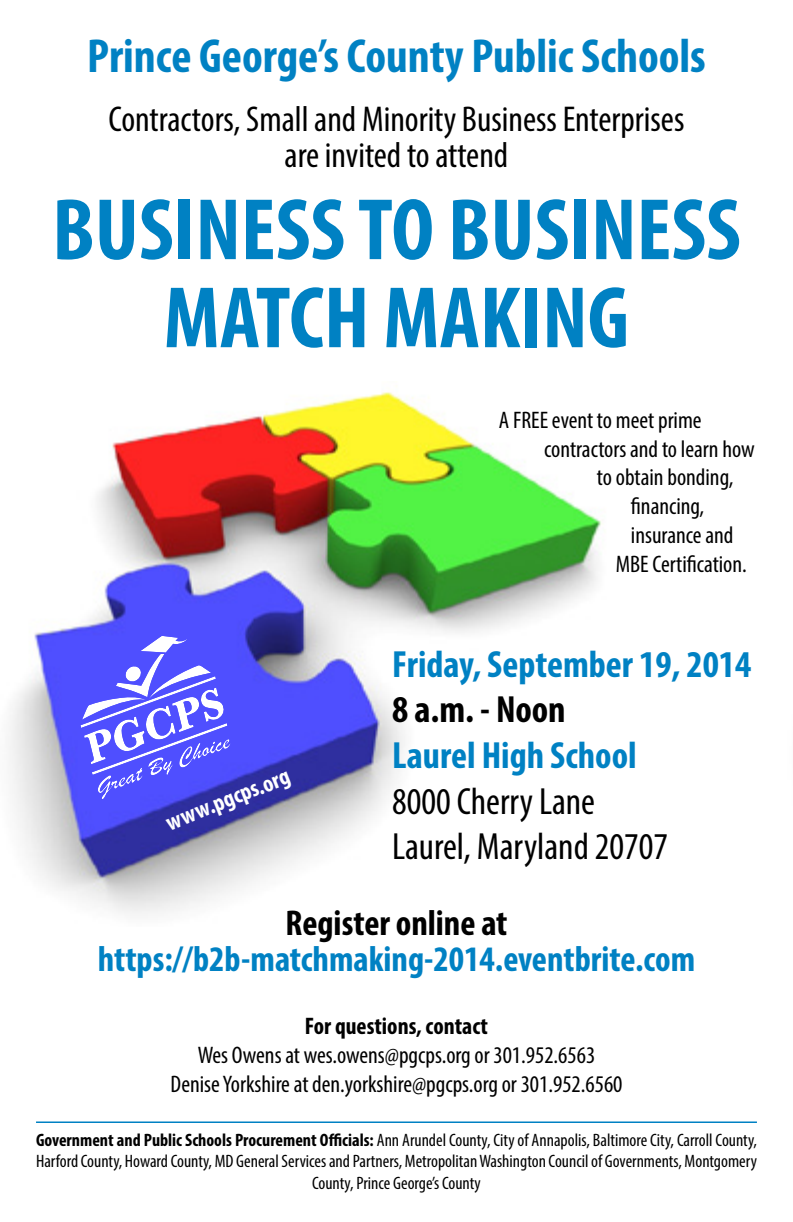
<style>
.page{position:relative;width:793px;height:1222px;background:#fff}
.page>*{position:absolute;margin:0;border:0;box-sizing:border-box;transform-origin:0 0}
.t1{font:700 condensed 88px/88px "Myriad Pro";color:#0081c3;text-align:center}
.t2{font:700 condensed 48px "Myriad Pro";color:#0081c3}
.t3{font:700 condensed 38px "Myriad Pro";color:#0081c3}
.t4{font:condensed 38px/45.6px "Myriad Pro";color:#000}
.t5{font:700 condensed 38px "Myriad Pro";color:#000}
.t6{font:condensed 36px/36px "Myriad Pro";color:#000;text-align:center}
.t7{font:700 condensed 36px "Myriad Pro";color:#0081c3}
.t8{font:700 condensed 36px "Myriad Pro";color:#000}
.t9{font:condensed 24px/28.8px "Myriad Pro";color:#000;text-align:center}
.t10{font:700 condensed 24px "Myriad Pro";color:#000}
.t11{font:700 condensed 24px "Myriad Pro";color:#fff}
.t12{font:condensed 18px/21.6px "Myriad Pro";color:#000;text-align:center}
.s1{font-weight:700}
</style>
<div class="page">
<img style="left:9px;top:392px;width:593px;height:522px">
<svg style="left:50px;top:602px;width:196px;height:206px;fill:#4f4fff"></svg>
<svg style="left:61px;top:618px;width:187px;height:188px;background:#6767fa"></svg>
<hr style="left:36px;top:1121px;width:720px;height:1px;background:#0081c3">
<h2 class="t2" style="left:87px;top:26px;width:619px">Prince George’s County Public Schools</h2>
<h3 class="t6" style="left:108px;top:100px;width:577px">Contractors, Small and Minority Business Enterprises are invited to attend</h3>
<h1 class="t1" style="left:52px;top:184px;width:689px">BUSINESS TO BUSINESS<br>MATCH MAKING</h1>
<h3 class="t11" style="left:161px;top:809px;width:132px;rotate:-22deg">www.pgcps.org</h3>
<h3 class="t9" style="left:498px;top:405px;width:204px">A FREE event to meet prime</h3>
<h3 class="t9" style="left:543px;top:434px;width:212px">contractors and to learn how</h3>
<h3 class="t9" style="left:596px;top:462px;width:138px">to obtain bonding,</h3>
<h3 class="t9" style="left:630px;top:491px;width:75px">financing,</h3>
<h3 class="t9" style="left:630px;top:520px;width:104px">insurance and</h3>
<h3 class="t9" style="left:615px;top:549px;width:132px">MBE Certification.</h3>
<h3 class="t3" style="left:392px;top:640px;width:360px">Friday, September 19, 2014</h3>
<h3 class="t5" style="left:392px;top:685px;width:175px">8 a.m. - Noon</h3>
<h3 class="t3" style="left:392px;top:731px;width:246px">Laurel High School</h3>
<h3 class="t4" style="left:392px;top:777px;width:277px">8000 Cherry Lane<br>Laurel, Maryland 20707</h3>
<h3 class="t8" style="left:285px;top:900px;width:223px">Register online at</h3>
<h3 class="t7" style="left:98px;top:936px;width:598px">https://b2b-matchmaking-2014.eventbrite.com</h3>
<h3 class="t10" style="left:305px;top:1010px;width:184px">For questions, contact</h3>
<h3 class="t9" style="left:170px;top:1039px;width:453px">Wes Owens at wes.owens@pgcps.org or 301.952.6563<br>Denise Yorkshire at den.yorkshire@pgcps.org or 301.952.6560</h3>
<p class="t12" style="left:36px;top:1128px;width:722px"><span class="s1">Government and Public Schools Procurement Officials:</span> Ann Arundel County, City of Annapolis, Baltimore City, Carroll County,<br>Harford County, Howard County, MD General Services and Partners, Metropolitan Washington Council of Governments, Montgomery<br>County, Prince George’s County</p>
</div>
